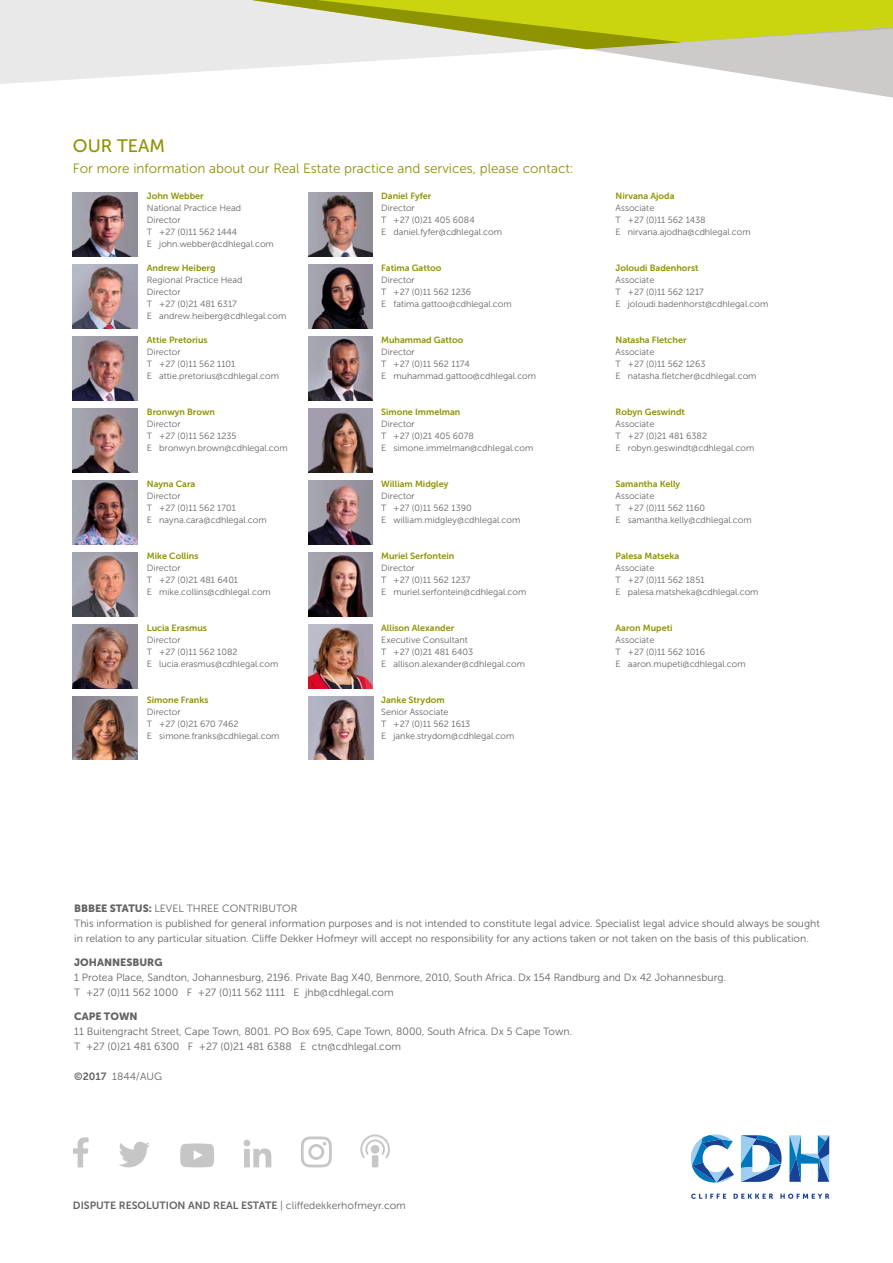
<style>
.page{position:relative;width:893px;height:1263px;background:#fff}
.page>*{position:absolute;margin:0;border:0;box-sizing:border-box;transform-origin:0 0}
.t1{font:18px "Museo Sans 500";color:#8e9300}
.t2{font:13.5px "Museo Sans 300";color:#8e9300}
.t3{font:10.5px/15px "Museo Sans 300";color:#646363}
.t4{font:10.5px "Museo Sans 700";color:#646363}
.t5{font:10.5px "Museo Sans 900";color:#646363}
.t6{font:9px/12px "Museo Sans 300";color:#646363}
.t7{font:9px "Museo Sans 700";color:#8e9300}
.s1{font-family:"Museo Sans 900"}
.s2{font-family:"Museo Sans 700"}
.s3{font-family:"Museo Sans 300"}
</style>
<div class="page">
<img style="left:308px;top:193px;width:64px;height:63px">
<img style="left:73px;top:481px;width:64px;height:63px">
<img style="left:308px;top:624px;width:64px;height:64px">
<img style="left:308px;top:553px;width:64px;height:63px">
<img style="left:73px;top:337px;width:64px;height:63px">
<img style="left:73px;top:193px;width:64px;height:63px">
<img style="left:73px;top:696px;width:64px;height:64px">
<img style="left:73px;top:624px;width:64px;height:64px">
<img style="left:73px;top:553px;width:64px;height:63px">
<img style="left:309px;top:696px;width:64px;height:64px">
<img style="left:308px;top:265px;width:64px;height:63px">
<img style="left:308px;top:481px;width:64px;height:63px">
<img style="left:308px;top:409px;width:64px;height:63px">
<img style="left:308px;top:337px;width:64px;height:63px">
<img style="left:73px;top:265px;width:64px;height:63px">
<img style="left:73px;top:409px;width:64px;height:63px">
<svg style="left:691px;top:1194px;width:138px;height:5px"></svg>
<svg style="left:789px;top:1135px;width:40px;height:47px"></svg>
<svg style="left:691px;top:1135px;width:43px;height:48px"></svg>
<svg style="left:741px;top:1135px;width:40px;height:47px"></svg>
<svg style="left:821px;top:86px;width:71px;height:12px"></svg>
<svg style="left:0;top:0;width:892px;height:86px"></svg>
<svg style="left:4px;top:0;width:888px;height:49px;background:#d2d681"></svg>
<svg style="left:73px;top:1137px;width:16px;height:30px"></svg>
<svg style="left:119px;top:1142px;width:31px;height:25px"></svg>
<svg style="left:243px;top:1140px;width:28px;height:27px"></svg>
<svg style="left:180px;top:1144px;width:34px;height:23px"></svg>
<svg style="left:360px;top:1135px;width:30px;height:23px"></svg>
<div style="left:372px;top:1155px;width:6px;height:12px;background:#c6c6c6"></div>
<svg style="left:301px;top:1136px;width:31px;height:31px"></svg>
<h1 class="t1" style="left:73px;top:139px;width:93px">OUR TEAM</h1>
<h2 class="t2" style="left:73px;top:163px;width:502px">For more information about our Real Estate practice and services, please contact:</h2>
<p class="t7" style="left:147px;top:193px;width:58px">John Webber</p>
<p class="t6" style="left:147px;top:203px;width:128px">National Practice Head<br>Director<br>T +27 (0)11 562 1444<br>E john.webber@cdhlegal.com</p>
<p class="t7" style="left:147px;top:265px;width:70px">Andrew Heiberg</p>
<p class="t6" style="left:147px;top:275px;width:141px">Regional Practice Head<br>Director<br>T +27 (0)21 481 6317<br>E andrew.heiberg@cdhlegal.com</p>
<p class="t7" style="left:147px;top:337px;width:62px">Attie Pretorius</p>
<p class="t6" style="left:147px;top:347px;width:134px">Director<br>T +27 (0)11 562 1101<br>E attie.pretorius@cdhlegal.com</p>
<p class="t7" style="left:147px;top:409px;width:70px">Bronwyn Brown</p>
<p class="t6" style="left:147px;top:419px;width:142px">Director<br>T +27 (0)11 562 1235<br>E bronwyn.brown@cdhlegal.com</p>
<p class="t7" style="left:147px;top:481px;width:50px">Nayna Cara</p>
<p class="t6" style="left:147px;top:491px;width:121px">Director<br>T +27 (0)11 562 1701<br>E nayna.cara@cdhlegal.com</p>
<p class="t7" style="left:147px;top:553px;width:53px">Mike Collins</p>
<p class="t6" style="left:147px;top:563px;width:125px">Director<br>T +27 (0)21 481 6401<br>E mike.collins@cdhlegal.com</p>
<p class="t7" style="left:147px;top:625px;width:61px">Lucia Erasmus</p>
<p class="t6" style="left:147px;top:635px;width:133px">Director<br>T +27 (0)11 562 1082<br>E lucia.erasmus@cdhlegal.com</p>
<p class="t7" style="left:147px;top:697px;width:63px">Simone Franks</p>
<p class="t6" style="left:147px;top:707px;width:134px">Director<br>T +27 (0)21 670 7462<br>E simone.franks@cdhlegal.com</p>
<p class="t7" style="left:381px;top:193px;width:52px">Daniel Fyfer</p>
<p class="t6" style="left:381px;top:203px;width:122px">Director<br>T +27 (0)21 405 6084<br>E daniel.fyfer@cdhlegal.com</p>
<p class="t7" style="left:381px;top:265px;width:62px">Fatima Gattoo</p>
<p class="t6" style="left:381px;top:275px;width:132px">Director<br>T +27 (0)11 562 1236<br>E fatima.gattoo@cdhlegal.com</p>
<p class="t7" style="left:381px;top:337px;width:84px">Muhammad Gattoo</p>
<p class="t6" style="left:381px;top:347px;width:156px">Director<br>T +27 (0)11 562 1174<br>E muhammad.gattoo@cdhlegal.com</p>
<p class="t7" style="left:381px;top:409px;width:81px">Simone Immelman</p>
<p class="t6" style="left:381px;top:419px;width:153px">Director<br>T +27 (0)21 405 6078<br>E simone.immelman@cdhlegal.com</p>
<p class="t7" style="left:381px;top:481px;width:69px">William Midgley</p>
<p class="t6" style="left:381px;top:491px;width:141px">Director<br>T +27 (0)11 562 1390<br>E william.midgley@cdhlegal.com</p>
<p class="t7" style="left:381px;top:553px;width:75px">Muriel Serfontein</p>
<p class="t6" style="left:381px;top:563px;width:147px">Director<br>T +27 (0)11 562 1237<br>E muriel.serfontein@cdhlegal.com</p>
<p class="t7" style="left:381px;top:625px;width:74px">Allison Alexander</p>
<p class="t6" style="left:381px;top:635px;width:145px">Executive Consultant<br>T +27 (0)21 481 6403<br>E allison.alexander@cdhlegal.com</p>
<p class="t7" style="left:381px;top:697px;width:65px">Janke Strydom</p>
<p class="t6" style="left:381px;top:707px;width:135px">Senior Associate<br>T +27 (0)11 562 1613<br>E janke.strydom@cdhlegal.com</p>
<p class="t7" style="left:615px;top:193px;width:60px">Nirvana Ajoda</p>
<p class="t6" style="left:615px;top:203px;width:137px">Associate<br>T +27 (0)11 562 1438<br>E nirvana.ajodha@cdhlegal.com</p>
<p class="t7" style="left:615px;top:265px;width:85px">Joloudi Badenhorst</p>
<p class="t6" style="left:615px;top:275px;width:154px">Associate<br>T +27 (0)11 562 1217<br>E joloudi.badenhorst@cdhlegal.com</p>
<p class="t7" style="left:615px;top:337px;width:73px">Natasha Fletcher</p>
<p class="t6" style="left:615px;top:347px;width:142px">Associate<br>T +27 (0)11 562 1263<br>E natasha.fletcher@cdhlegal.com</p>
<p class="t7" style="left:615px;top:409px;width:71px">Robyn Geswindt</p>
<p class="t6" style="left:615px;top:419px;width:140px">Associate<br>T +27 (0)21 481 6382<br>E robyn.geswindt@cdhlegal.com</p>
<p class="t7" style="left:615px;top:481px;width:66px">Samantha Kelly</p>
<p class="t6" style="left:615px;top:491px;width:138px">Associate<br>T +27 (0)11 562 1160<br>E samantha.kelly@cdhlegal.com</p>
<p class="t7" style="left:615px;top:553px;width:65px">Palesa Matseka</p>
<p class="t6" style="left:615px;top:563px;width:144px">Associate<br>T +27 (0)11 562 1851<br>E palesa.matsheka@cdhlegal.com</p>
<p class="t7" style="left:615px;top:625px;width:59px">Aaron Mupeti</p>
<p class="t6" style="left:615px;top:635px;width:132px">Associate<br>T +27 (0)11 562 1016<br>E aaron.mupeti@cdhlegal.com</p>
<p class="t3" style="left:74px;top:902px;width:747px"><span class="s1">BBBEE STATUS:</span> LEVEL THREE CONTRIBUTOR<br>This information is published for general information purposes and is not intended to constitute legal advice. Specialist legal advice should always be sought in relation to any particular situation. Cliffe Dekker Hofmeyr will accept no responsibility for any actions taken or not taken on the basis of this publication.</p>
<p class="t5" style="left:74px;top:959px;width:90px">JOHANNESBURG</p>
<p class="t3" style="left:74px;top:971px;width:653px">1 Protea Place, Sandton, Johannesburg, 2196. Private Bag X40, Benmore, 2010, South Africa. Dx 154 Randburg and Dx 42 Johannesburg.<br>T +27 (0)11 562 1000 F +27 (0)11 562 1111 E jhb@cdhlegal.com</p>
<p class="t5" style="left:74px;top:1012px;width:65px">CAPE TOWN</p>
<p class="t3" style="left:74px;top:1024px;width:499px">11 Buitengracht Street, Cape Town, 8001. PO Box 695, Cape Town, 8000, South Africa. Dx 5 Cape Town.<br>T +27 (0)21 481 6300 F +27 (0)21 481 6388 E ctn@cdhlegal.com</p>
<p class="t3" style="left:74px;top:1069px;width:89px"><span class="s2">©2017</span> 1844/AUG</p>
<p class="t4" style="left:73px;top:1201px;width:334px">DISPUTE RESOLUTION AND REAL ESTATE <span class="s3">| cliffedekkerhofmeyr.com</span></p>
</div>
